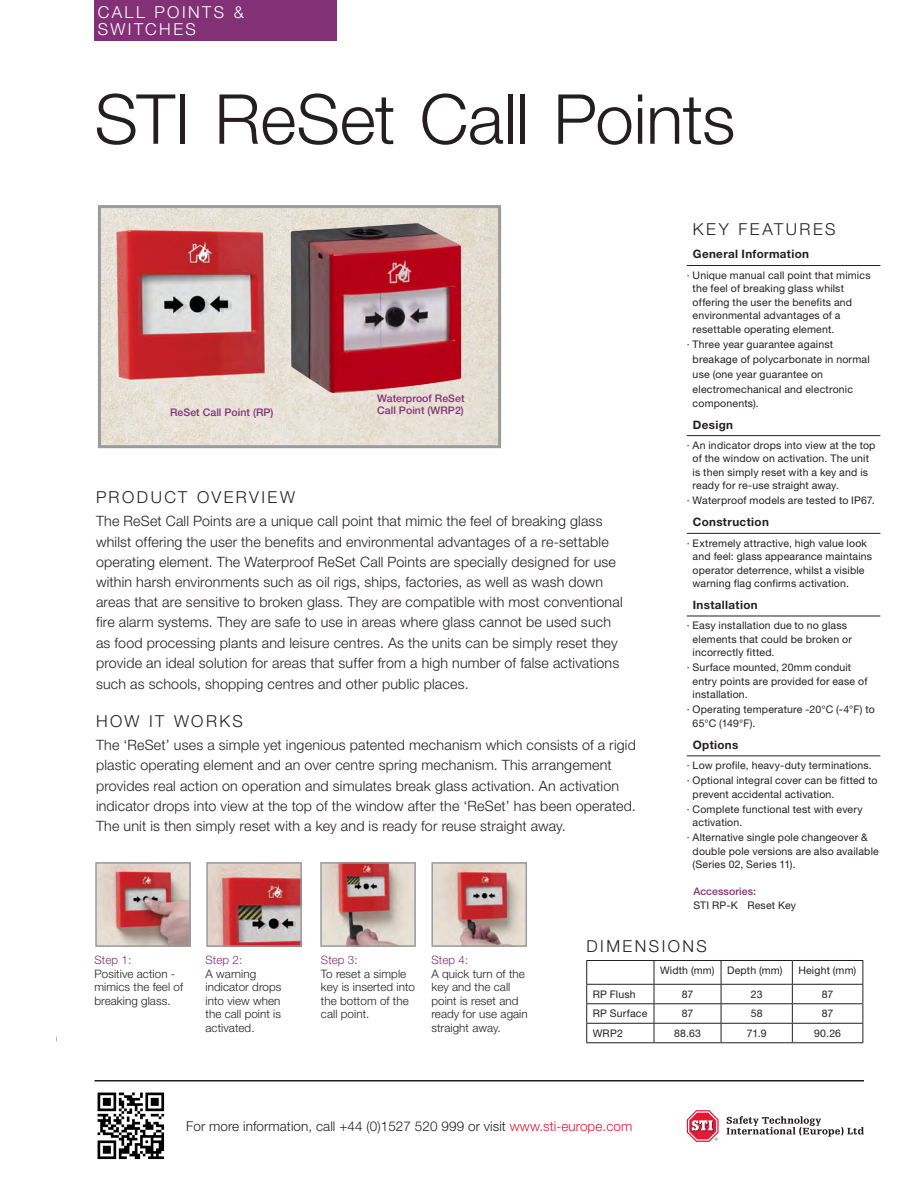
<style>
.page{position:relative;width:918px;height:1188px;background:#fff}
.page>*{position:absolute;margin:0;border:0;box-sizing:border-box;transform-origin:0 0}
.head_1{font:300 69px "Helvetica Neue LT Std";letter-spacing:-.005em;color:#231f20}
.head_3{font:300 16.5px "Helvetica Neue LT Std";letter-spacing:.15em;color:#231f20}
.head_3-2{font:300 16.5px/16.5px "Helvetica Neue LT Std";letter-spacing:.15em;color:#fff}
.t1{font:16.5px "Helvetica Neue LT Std";letter-spacing:.15em;color:#fff}
.text_1{font:300 14.25px/20.4px "Helvetica Neue LT Std";letter-spacing:.015em;color:#231f20}
.t2{font:300 13.5px "Helvetica Neue LT Std";letter-spacing:.005em;color:#231f20}
.t3{font:300 11.7px/13.5px "Helvetica Neue LT Std";letter-spacing:.005em;color:#231f20}
.head4_sidebar{font:700 11.7px "Helvetica Neue LT Std";letter-spacing:.03em;color:#231f20}
.t4{font:300 11.7px "Helvetica Neue LT Std";letter-spacing:.005em;color:#833177}
.sidebar_bullet{font:10.5px/13.5px "Helvetica Neue LT Std";letter-spacing:.015em;color:#231f20}
.t5{font:500 10.5px/12.6px "Helvetica Neue LT Std";letter-spacing:.005em;color:#833177}
.s1{color:#e51836}
</style>
<div class="page">
<svg style="left:727px;top:1116px;width:137px;height:21px"></svg>
<svg style="left:687px;top:1110px;width:32px;height:32px"></svg>
<hr style="left:94px;top:1080px;width:770px;height:2px;background:#231f20">
<img style="left:102px;top:209px;width:395px;height:235px">
<div style="left:98px;top:205px;width:403px;height:243px;border:3px solid #999b9e"></div>
<hr style="left:687px;top:265px;width:193px;height:1px;background:#231f20">
<hr style="left:687px;top:435px;width:193px;height:1px;background:#231f20">
<hr style="left:687px;top:533px;width:193px;height:1px;background:#231f20">
<hr style="left:687px;top:616px;width:193px;height:1px;background:#231f20">
<hr style="left:687px;top:755px;width:193px;height:1px;background:#231f20">
<img style="left:97px;top:1092px;width:68px;height:68px">
<img style="left:98px;top:865px;width:90px;height:79px">
<div style="left:95px;top:862px;width:96px;height:85px;border:2px solid #999b9e"></div>
<img style="left:434px;top:865px;width:90px;height:79px">
<div style="left:431px;top:862px;width:96px;height:85px;border:2px solid #999b9e"></div>
<img style="left:323px;top:865px;width:90px;height:79px">
<div style="left:320px;top:862px;width:96px;height:85px;border:2px solid #999b9e"></div>
<img style="left:209px;top:865px;width:90px;height:79px">
<div style="left:206px;top:862px;width:96px;height:85px;border:2px solid #999b9e"></div>
<img style="left:285px;top:217px;width:181px;height:180px">
<img style="left:114px;top:223px;width:156px;height:160px">
<hr style="left:586px;top:1003px;width:68px;height:1px;background:#231f20">
<hr style="left:654px;top:1003px;width:67px;height:1px;background:#231f20">
<hr style="left:721px;top:1003px;width:71px;height:1px;background:#231f20">
<hr style="left:792px;top:1003px;width:71px;height:1px;background:#231f20">
<hr style="left:586px;top:1023px;width:68px;height:1px;background:#231f20">
<hr style="left:654px;top:1023px;width:67px;height:1px;background:#231f20">
<hr style="left:721px;top:1023px;width:71px;height:1px;background:#231f20">
<hr style="left:792px;top:1023px;width:71px;height:1px;background:#231f20">
<hr style="left:586px;top:1042px;width:68px;height:1px;background:#231f20">
<hr style="left:654px;top:1042px;width:67px;height:1px;background:#231f20">
<hr style="left:721px;top:1042px;width:71px;height:1px;background:#231f20">
<hr style="left:792px;top:1042px;width:71px;height:1px;background:#231f20">
<hr style="left:586px;top:960px;width:68px;height:1px;background:#231f20">
<svg style="left:586px;top:961px;width:1px;height:81px"></svg>
<hr style="left:654px;top:960px;width:67px;height:1px;background:#231f20">
<svg style="left:654px;top:961px;width:1px;height:81px"></svg>
<hr style="left:721px;top:960px;width:71px;height:1px;background:#231f20">
<svg style="left:721px;top:961px;width:1px;height:81px"></svg>
<hr style="left:792px;top:960px;width:71px;height:1px;background:#231f20">
<svg style="left:792px;top:961px;width:1px;height:81px"></svg>
<svg style="left:862px;top:961px;width:1px;height:81px"></svg>
<hr style="left:586px;top:984px;width:68px;height:1px;background:#231f20">
<hr style="left:654px;top:984px;width:67px;height:1px;background:#231f20">
<hr style="left:721px;top:984px;width:71px;height:1px;background:#231f20">
<hr style="left:792px;top:984px;width:71px;height:1px;background:#231f20">
<div style="left:94px;top:0;width:244px;height:40px;background:#833177"></div>
<p class="head_3-2" style="left:98px;top:4px;width:147px">CALL POINTS &amp;<br>SWITCHES</p>
<h2 class="t1" style="left:108px;top:12px;width:161px">FIRE PRODUCTS</h2>
<p class="head_1" style="left:94px;top:77px;width:642px">STI ReSet Call Points</p>
<p class="t5" style="left:170px;top:405px;width:105px">ReSet Call Point (RP)</p>
<p class="t5" style="left:377px;top:392px;width:89px">Waterproof ReSet<br>Call Point (WRP2)</p>
<p class="head_3" style="left:96px;top:487px;width:201px">PRODUCT OVERVIEW</p>
<p class="text_1" style="left:96px;top:511px;width:528px">The ReSet Call Points are a unique call point that mimic the feel of breaking glass whilst offering the user the benefits and environmental advantages of a re-settable operating element. The Waterproof ReSet Call Points are specially designed for use within harsh environments such as oil rigs, ships, factories, as well as wash down areas that are sensitive to broken glass. They are compatible with most conventional fire alarm systems. They are safe to use in areas where glass cannot be used such as food processing plants and leisure centres. As the units can be simply reset they provide an ideal solution for areas that suffer from a high number of false activations such as schools, shopping centres and other public places.</p>
<p class="head_3" style="left:96px;top:711px;width:148px">HOW IT WORKS</p>
<p class="text_1" style="left:96px;top:735px;width:541px">The ‘ReSet’ uses a simple yet ingenious patented mechanism which consists of a rigid plastic operating element and an over centre spring mechanism. This arrangement provides real action on operation and simulates break glass activation. An activation indicator drops into view at the top of the window after the ‘ReSet’ has been operated.<br>The unit is then simply reset with a key and is ready for reuse straight away.</p>
<p class="head_3" style="left:693px;top:220px;width:144px">KEY FEATURES</p>
<p class="head4_sidebar" style="left:693px;top:247px;width:118px">General Information</p>
<p class="sidebar_bullet" style="left:693px;top:268px;width:180px;text-indent:-6px">· Unique manual call point that mimics the feel of breaking glass whilst offering the user the benefits and environmental advantages of a resettable operating element.</p>
<p class="sidebar_bullet" style="left:687px;top:337px;width:148px">· Three year guarantee against</p>
<p class="sidebar_bullet" style="left:693px;top:352px;width:179px">breakage of polycarbonate in normal</p>
<p class="sidebar_bullet" style="left:693px;top:367px;width:132px">use (one year guarantee on</p>
<p class="sidebar_bullet" style="left:693px;top:383px;width:162px">electromechanical and electronic components).</p>
<p class="head4_sidebar" style="left:693px;top:417px;width:42px">Design</p>
<p class="sidebar_bullet" style="left:693px;top:438px;width:184px;text-indent:-6px">· An indicator drops into view at the top of the window on activation. The unit is then simply reset with a key and is ready for re-use straight away.</p>
<p class="sidebar_bullet" style="left:687px;top:494px;width:189px">· Waterproof models are tested to IP67.</p>
<p class="head4_sidebar" style="left:693px;top:515px;width:78px">Construction</p>
<p class="sidebar_bullet" style="left:693px;top:536px;width:181px;text-indent:-6px">· Extremely attractive, high value look and feel: glass appearance maintains operator deterrence, whilst a visible warning flag confirms activation.</p>
<p class="head4_sidebar" style="left:693px;top:597px;width:67px">Installation</p>
<p class="sidebar_bullet" style="left:693px;top:618px;width:161px;text-indent:-6px">· Easy installation due to no glass elements that could be broken or incorrectly fitted.</p>
<p class="sidebar_bullet" style="left:693px;top:661px;width:176px;text-indent:-6px">· Surface mounted, 20mm conduit entry points are provided for ease of installation.</p>
<p class="sidebar_bullet" style="left:693px;top:703px;width:184px;text-indent:-6px">· Operating temperature -20°C (-4°F) to<br>65°C (149°F).</p>
<p class="head4_sidebar" style="left:693px;top:737px;width:47px">Options</p>
<p class="sidebar_bullet" style="left:687px;top:758px;width:187px">· Low profile, heavy-duty terminations.</p>
<p class="sidebar_bullet" style="left:693px;top:773px;width:186px;text-indent:-6px">· Optional integral cover can be fitted to prevent accidental activation.</p>
<p class="sidebar_bullet" style="left:693px;top:802px;width:172px;text-indent:-6px">· Complete functional test with every activation.</p>
<p class="sidebar_bullet" style="left:693px;top:831px;width:188px;text-indent:-6px">· Alternative single pole changeover &amp; double pole versions are also available (Series 02, Series 11).</p>
<p class="t5" style="left:693px;top:885px;width:64px">Accessories:</p>
<p class="sidebar_bullet" style="left:693px;top:898px;width:104px">STI RP-K Reset Key</p>
<p class="t4" style="left:94px;top:953px;width:38px">Step 1:</p>
<p class="t3" style="left:94px;top:966px;width:90px">Positive action - mimics the feel of breaking glass.</p>
<p class="t4" style="left:206px;top:953px;width:38px">Step 2:</p>
<p class="t3" style="left:206px;top:966px;width:77px">A warning indicator drops into view when the call point is activated.</p>
<p class="t4" style="left:321px;top:953px;width:38px">Step 3:</p>
<p class="t3" style="left:321px;top:966px;width:96px">To reset a simple key is inserted into the bottom of the call point.</p>
<p class="t4" style="left:431px;top:953px;width:38px">Step 4:</p>
<p class="t3" style="left:431px;top:966px;width:98px">A quick turn of the key and the call point is reset and ready for use again straight away.</p>
<p class="head_3" style="left:586px;top:936px;width:122px">DIMENSIONS</p>
<p class="sidebar_bullet" style="left:660px;top:963px;width:56px">Width (mm)</p>
<p class="sidebar_bullet" style="left:727px;top:963px;width:57px">Depth (mm)</p>
<p class="sidebar_bullet" style="left:798px;top:963px;width:60px">Height (mm)</p>
<p class="sidebar_bullet" style="left:593px;top:987px;width:45px">RP Flush</p>
<p class="sidebar_bullet" style="left:682px;top:987px;width:13px">87</p>
<p class="sidebar_bullet" style="left:751px;top:987px;width:13px">23</p>
<p class="sidebar_bullet" style="left:822px;top:987px;width:13px">87</p>
<p class="sidebar_bullet" style="left:593px;top:1007px;width:56px">RP Surface</p>
<p class="sidebar_bullet" style="left:682px;top:1007px;width:13px">87</p>
<p class="sidebar_bullet" style="left:751px;top:1007px;width:13px">58</p>
<p class="sidebar_bullet" style="left:822px;top:1007px;width:13px">87</p>
<p class="sidebar_bullet" style="left:593px;top:1026px;width:32px">WRP2</p>
<p class="sidebar_bullet" style="left:674px;top:1026px;width:28px">88.63</p>
<p class="sidebar_bullet" style="left:747px;top:1026px;width:21px">71.9</p>
<p class="sidebar_bullet" style="left:814px;top:1026px;width:29px">90.26</p>
<h3 class="text_1" style="left:183px;top:1116px;width:450px">For more information, call +44 (0) 1527 520 or visit <span class="s1">www.sti-europe.com</span></h3>
<p class="t2" style="left:186px;top:1118px;width:448px">For more information, call +44 (0)1527 520 999 or visit <span class="s1">www.sti-europe.com</span></p>
</div>
